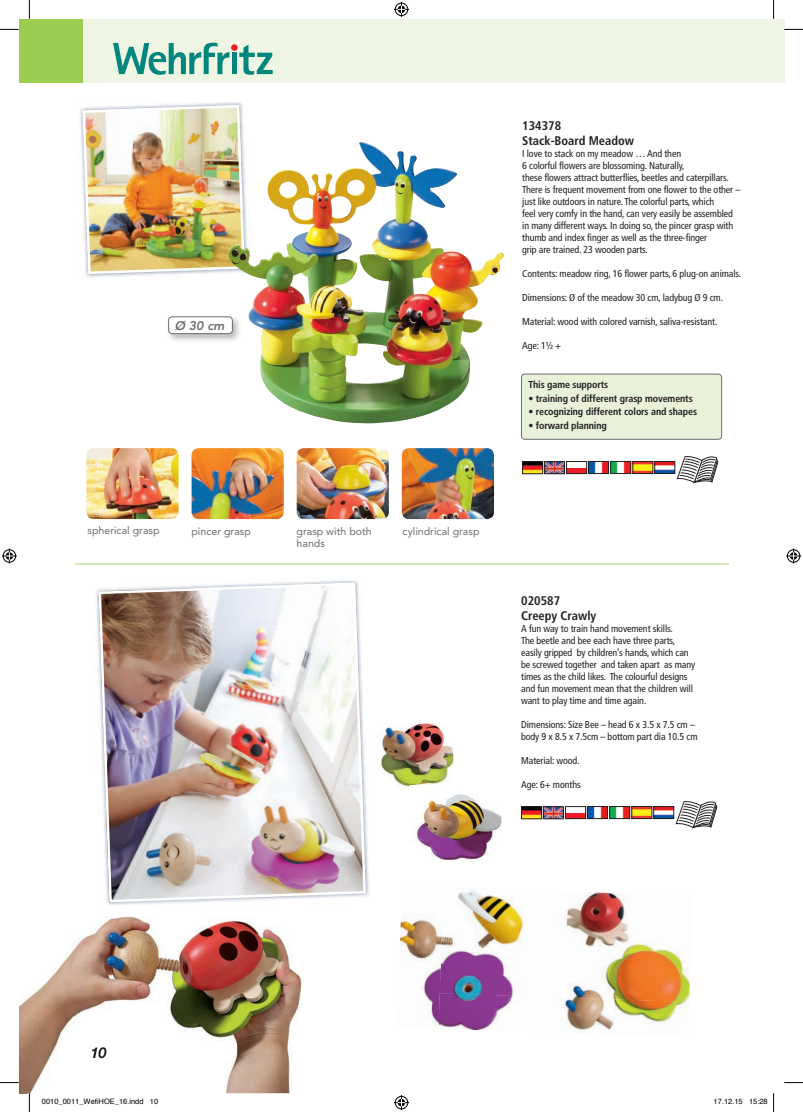
<style>
.page{position:relative;width:803px;height:1112px;background:#fff}
.page>*{position:absolute;margin:0;border:0;box-sizing:border-box;transform-origin:0 0}
.t1{font:700 condensed 12.5px/15px "Frutiger";color:#231f20}
.t2{font:italic 800 12.5px "Avenir LT";color:#6c6d70}
.t3{font:10.62px/11.9px "Avenir LT";color:#6c6d70}
.t4{font:condensed 10px/12px "Frutiger";letter-spacing:-.01em;color:#231f20}
.t5{font:700 condensed 10px "Frutiger";letter-spacing:-.01em;color:#231f20}
.t6{font:7.5px "Helvetica";color:#000}
</style>
<div class="page">
<div style="left:19px;top:19px;width:765px;height:64px;background:#eef5e2"></div>
<div style="left:19px;top:19px;width:64px;height:64px;background:#9ccc50"></div>
<svg style="left:113px;top:43px;width:116px;height:32px"></svg>
<div style="left:231px;top:44px;width:7px;height:7px;background:#ee1d23;border-radius:50%"></div>
<div style="left:232px;top:53px;width:5px;height:21px;background:#00867d"></div>
<svg style="left:239px;top:45px;width:34px;height:30px"></svg>
<img style="left:168px;top:332px;width:60px;height:9px">
<div style="left:168px;top:316px;width:65px;height:18px;border:1px solid #6c6d70;border-radius:4px"></div>
<img style="left:80px;top:101px;width:162px;height:177px">
<img style="left:83px;top:105px;width:159px;height:168px">
<div style="left:83px;top:105px;width:162px;height:169px;border:2px solid #fff;border-radius:6px"></div>
<div style="left:566px;top:468px;width:21px;height:5px;background:#ee1d23"></div>
<div style="left:566px;top:461px;width:21px;height:13px;border:1px solid #231f20"></div>
<svg style="left:677px;top:456px;width:41px;height:27px"></svg>
<img style="left:524px;top:461px;width:39px;height:12px">
<div style="left:522px;top:461px;width:21px;height:13px;border:1px solid #231f20"></div>
<div style="left:544px;top:461px;width:21px;height:13px;border:1px solid #231f20"></div>
<img style="left:590px;top:463px;width:17px;height:9px">
<div style="left:588px;top:461px;width:21px;height:13px;border:1px solid #231f20"></div>
<img style="left:656px;top:463px;width:17px;height:9px">
<div style="left:654px;top:461px;width:21px;height:13px;border:1px solid #231f20"></div>
<img style="left:634px;top:463px;width:17px;height:9px">
<div style="left:632px;top:461px;width:21px;height:13px;border:1px solid #231f20"></div>
<img style="left:612px;top:463px;width:17px;height:9px">
<div style="left:610px;top:461px;width:21px;height:13px;border:1px solid #231f20"></div>
<img style="left:192px;top:448px;width:92px;height:71px">
<img style="left:297px;top:448px;width:92px;height:71px">
<img style="left:86px;top:448px;width:93px;height:71px">
<img style="left:402px;top:448px;width:92px;height:71px">
<img style="left:97px;top:581px;width:270px;height:322px">
<img style="left:19px;top:917px;width:282px;height:175px">
<img style="left:92px;top:1046px;width:14px;height:11px">
<img style="left:568px;top:892px;width:122px;height:104px">
<img style="left:444px;top:890px;width:124px;height:102px">
<img style="left:400px;top:919px;width:44px;height:106px">
<img style="left:438px;top:992px;width:251px;height:39px">
<img style="left:381px;top:723px;width:72px;height:64px">
<img style="left:415px;top:794px;width:86px;height:65px">
<img style="left:410px;top:785px;width:43px;height:12px">
<div style="left:565px;top:812px;width:20px;height:6px;background:#ee1d23"></div>
<div style="left:565px;top:806px;width:21px;height:12px;border:1px solid #231f20"></div>
<svg style="left:676px;top:801px;width:41px;height:26px"></svg>
<img style="left:523px;top:806px;width:39px;height:12px">
<div style="left:521px;top:806px;width:21px;height:13px;border:1px solid #231f20"></div>
<div style="left:543px;top:806px;width:21px;height:13px;border:1px solid #231f20"></div>
<img style="left:589px;top:808px;width:17px;height:8px">
<div style="left:587px;top:806px;width:21px;height:12px;border:1px solid #231f20"></div>
<img style="left:655px;top:808px;width:17px;height:8px">
<div style="left:653px;top:806px;width:21px;height:12px;border:1px solid #231f20"></div>
<img style="left:633px;top:808px;width:17px;height:8px">
<div style="left:631px;top:806px;width:21px;height:12px;border:1px solid #231f20"></div>
<img style="left:611px;top:808px;width:17px;height:8px">
<div style="left:609px;top:806px;width:21px;height:12px;border:1px solid #231f20"></div>
<img style="left:228px;top:142px;width:253px;height:281px">
<hr style="left:75px;top:563px;width:654px;height:1px;background:#b1d573">
<div style="left:521px;top:374px;width:201px;height:65px;background:#e8f2d9;border-radius:4px"></div>
<div style="left:521px;top:373px;width:201px;height:66px;border:1px solid #6c6d70;border-radius:4px"></div>
<svg style="left:0;top:29px;width:19px;height:1px"></svg>
<svg style="left:784px;top:29px;width:19px;height:1px"></svg>
<svg style="left:29px;top:0;width:1px;height:19px"></svg>
<svg style="left:29px;top:1092px;width:1px;height:19px"></svg>
<svg style="left:773px;top:0;width:1px;height:19px"></svg>
<svg style="left:394px;top:2px;width:15px;height:15px"></svg>
<div style="left:394px;top:1094px;width:15px;height:16px;border:3px solid #fff;border-radius:50%"></div>
<svg style="left:394px;top:1094px;width:15px;height:15px"></svg>
<svg style="left:2px;top:548px;width:15px;height:15px"></svg>
<svg style="left:786px;top:548px;width:15px;height:15px"></svg>
<svg style="left:773px;top:1093px;width:1px;height:18px"></svg>
<p class="t2" style="left:175px;top:318px;width:51px">Ø 30 cm</p>
<p class="t3" style="left:88px;top:524px;width:74px">spherical grasp</p>
<p class="t3" style="left:191px;top:525px;width:61px">pincer grasp</p>
<p class="t3" style="left:297px;top:525px;width:77px">grasp with both hands</p>
<p class="t3" style="left:402px;top:525px;width:78px">cylindrical grasp</p>
<p class="t1" style="left:522px;top:118px;width:113px">134378<br>Stack-Board Meadow</p>
<p class="t4" style="left:522px;top:148px;width:220px">I love to stack on my meadow … And then<br>6 colorful flowers are blossoming. Naturally,<br>these flowers attract butterflies, beetles and caterpillars.<br>There is frequent movement from one flower to the other – just like outdoors in nature. The colorful parts, which<br>feel very comfy in the hand, can very easily be assembled in many different ways. In doing so, the pincer grasp with thumb and index finger as well as the three-finger<br>grip are trained. 23 wooden parts.</p>
<p class="t4" style="left:522px;top:268px;width:220px">Contents: meadow ring, 16 flower parts, 6 plug-on animals.</p>
<p class="t4" style="left:522px;top:292px;width:202px">Dimensions: Ø of the meadow 30 cm, ladybug Ø 9 cm.</p>
<p class="t4" style="left:522px;top:316px;width:197px">Material: wood with colored varnish, saliva-resistant.</p>
<p class="t4" style="left:522px;top:340px;width:41px">Age: 1½ +</p>
<p class="t5" style="left:528px;top:378px;width:81px">This game supports</p>
<p class="t5" style="left:528px;top:392px;width:166px">• training of different grasp movements</p>
<p class="t5" style="left:528px;top:405px;width:170px">• recognizing different colors and shapes</p>
<p class="t5" style="left:528px;top:419px;width:80px">• forward planning</p>
<p class="t1" style="left:521px;top:593px;width:77px">020587<br>Creepy Crawly</p>
<p class="t4" style="left:521px;top:622px;width:175px">A fun way to train hand movement skills.<br>The beetle and bee each have three parts, easily gripped by children’s hands, which can be screwed together and taken apart as many times as the child likes. The colourful designs and fun movement mean that the children will want to play time and time again.</p>
<p class="t4" style="left:521px;top:718px;width:178px">Dimensions: Size Bee – head 6 x 3.5 x 7.5 cm – body 9 x 8.5 x 7.5cm – bottom part dia 10.5 cm</p>
<p class="t4" style="left:521px;top:754px;width:60px">Material: wood.</p>
<p class="t4" style="left:521px;top:778px;width:61px">Age: 6+ months</p>
<p class="t6" style="left:42px;top:1095px;width:118px">0010_0011_WefiHOE_16.indd 10</p>
<p class="t6" style="left:713px;top:1095px;width:56px">17.12.15 15:28</p>
</div>
